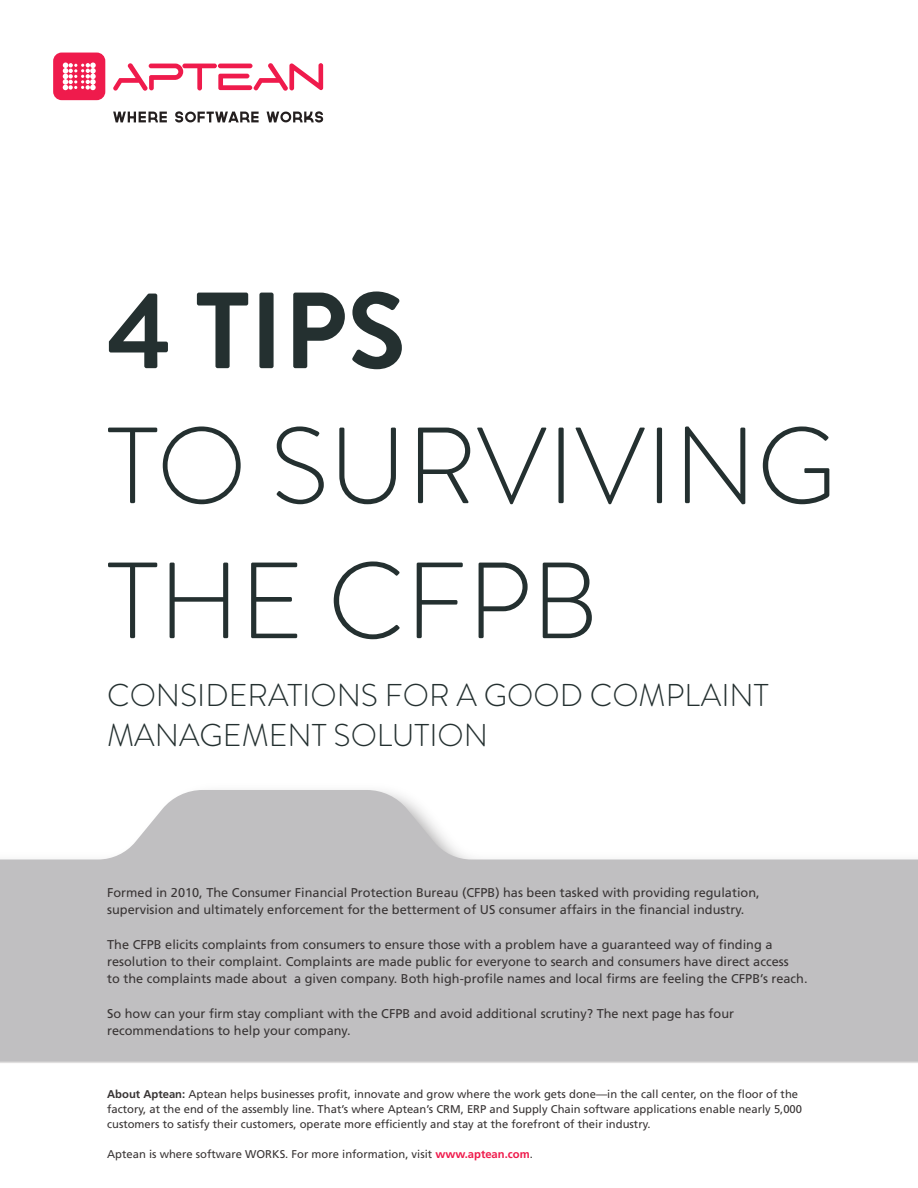
<style>
.page{position:relative;width:918px;height:1188px;background:#fff}
.page>*{position:absolute;margin:0;border:0;box-sizing:border-box;transform-origin:0 0}
.t1{font:300 108px/135px "Brandon Grotesque";color:#243030}
.t2{font:700 108px "Brandon Grotesque";color:#243030}
.t3{font:300 31.5px/40.5px "Brandon Grotesque";color:#243030}
.t4{font:12.75px/17.2px "Frutiger";color:#393535}
.t5{font:11.25px/15px "Frutiger";color:#393535}
.s1{font-weight:700}
.s2{font-weight:700;color:#ef1b4c}
</style>
<div class="page">
<svg style="left:0;top:790px;width:918px;height:272px;fill:#c0bfc1"></svg>
<svg style="left:0;top:1062px;width:918px;height:1px"></svg>
<svg style="left:113px;top:112px;width:54px;height:10px"></svg>
<svg style="left:175px;top:111px;width:84px;height:12px"></svg>
<svg style="left:267px;top:111px;width:56px;height:12px"></svg>
<div style="left:53px;top:53px;width:52px;height:47px;background:#ef1b4c;border-radius:8px"></div>
<svg style="left:113px;top:63px;width:210px;height:28px"></svg>
<svg style="left:63px;top:63px;width:33px;height:27px"></svg>
<h1 class="t2" style="left:107px;top:256px;width:300px">4 TIPS</h1>
<h1 class="t1" style="left:107px;top:399px;width:731px">TO SURVIVING<br>THE CFPB</h1>
<h2 class="t3" style="left:107px;top:675px;width:663px">CONSIDERATIONS FOR A GOOD COMPLAINT<br>MANAGEMENT SOLUTION</h2>
<p class="t4" style="left:107px;top:884px;width:654px">Formed in 2010, The Consumer Financial Protection Bureau (CFPB) has been tasked with providing regulation, supervision and ultimately enforcement for the betterment of US consumer affairs in the financial industry.</p>
<p class="t4" style="left:107px;top:935px;width:702px">The CFPB elicits complaints from consumers to ensure those with a problem have a guaranteed way of finding a resolution to their complaint. Complaints are made public for everyone to search and consumers have direct access<br>to the complaints made about a given company. Both high-profile names and local firms are feeling the CFPB’s reach.</p>
<p class="t4" style="left:107px;top:1004px;width:628px">So how can your firm stay compliant with the CFPB and avoid additional scrutiny? The next page has four recommendations to help your company.</p>
<p class="t5" style="left:107px;top:1086px;width:697px"><span class="s1">About Aptean:</span> Aptean helps businesses profit, innovate and grow where the work gets done—in the call center, on the floor of the factory, at the end of the assembly line. That’s where Aptean’s CRM, ERP and Supply Chain software applications enable nearly 5,000 customers to satisfy their customers, operate more efficiently and stay at the forefront of their industry.</p>
<p class="t5" style="left:107px;top:1146px;width:427px">Aptean is where software WORKS. For more information, visit <span class="s2">www.aptean.com</span>.</p>
</div>
